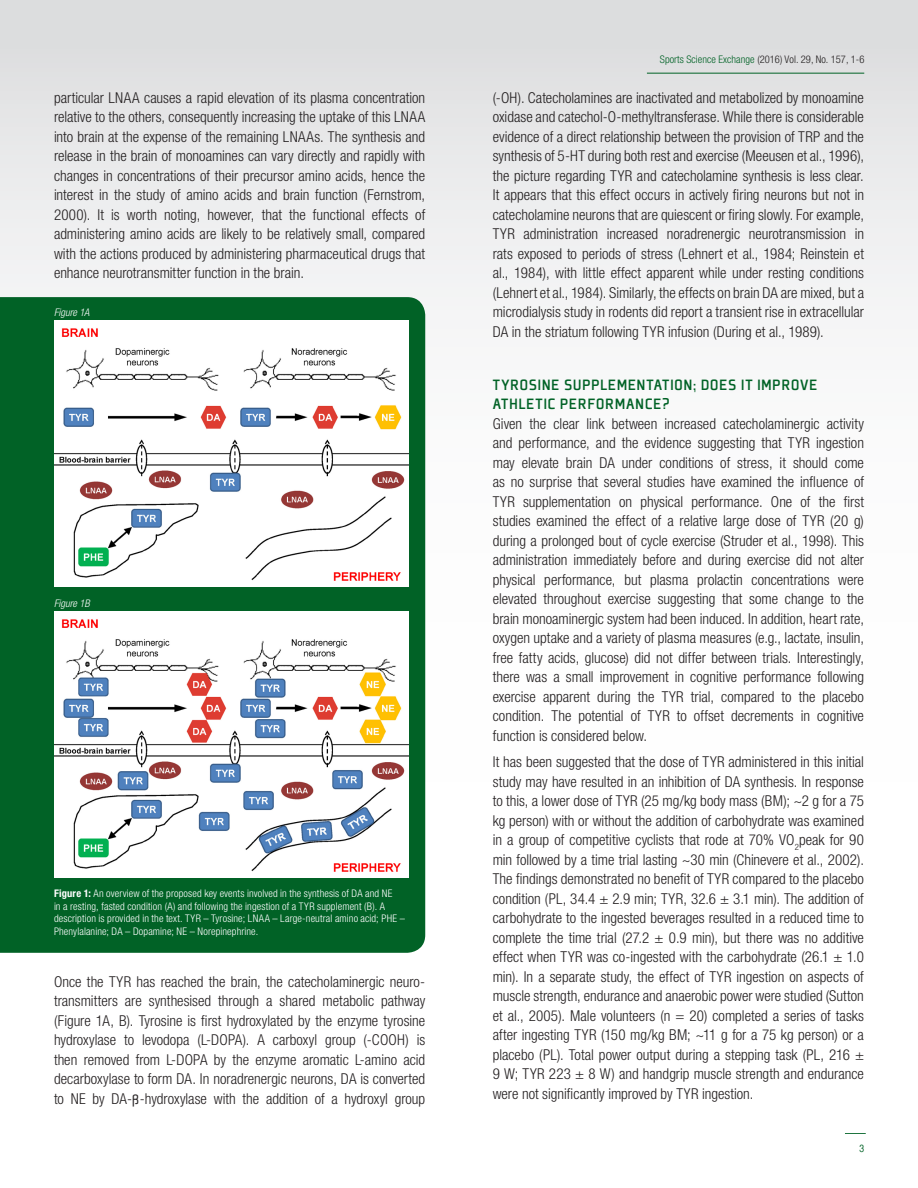
<style>
.page{position:relative;width:918px;height:1188px;background:#fff}
.page>*{position:absolute;margin:0;border:0;box-sizing:border-box;transform-origin:0 0}
.HEADINGS{font:500 16.5px/19.5px "Plexes Pro";letter-spacing:.025em;color:#016226}
.MAIN_BODY{font:300 condensed 15px/19.5px "Helvetica Neue LT Pro";color:#231f20;text-align:justify}
.FIGURE_CAPTIONS{font:300 condensed 10.5px/12.6px "Helvetica Neue LT Pro";letter-spacing:.01em;color:#fff}
.t1{font:10.5px "Helvetica Neue LT 47 Lt Cn";letter-spacing:.005em;color:#231f20}
.FIGURE_CAPTIONS-2{font:italic 300 condensed 10.5px "Helvetica Neue LT Pro";color:#fff}
.t2{font:10.5px "Helvetica CY Plain";color:#016226}
.s1{font-weight:700}
.s2{font-family:"Plexes Pro";font-weight:400;font-stretch:normal}
.s3{color:#016226}
</style>
<div class="page">
<div style="left:0;top:0;width:918px;height:1188px;background:linear-gradient(to bottom,#e8e9ea,#fff)"></div>
<div style="left:0;top:297px;width:425px;height:656px;background:#016226"></div>
<img style="left:54px;top:320px;width:355px;height:266px">
<img style="left:54px;top:612px;width:355px;height:266px">
<hr style="left:647px;top:73px;width:217px;height:1px;background:#016226">
<svg style="left:845px;top:1133px;width:21px;height:1px"></svg>
<p class="MAIN_BODY" style="left:54px;top:87px;width:373px">particular LNAA causes a rapid elevation of its plasma concentration relative to the others, consequently increasing the uptake of this LNAA into brain at the expense of the remaining LNAAs. The synthesis and release in the brain of monoamines can vary directly and rapidly with changes in concentrations of their precursor amino acids, hence the interest in the study of amino acids and brain function (Fernstrom, 2000). It is worth noting, however, that the functional effects of administering amino acids are likely to be relatively small, compared with the actions produced by administering pharmaceutical drugs that enhance neurotransmitter function in the brain.</p>
<p class="FIGURE_CAPTIONS-2" style="left:54px;top:306px;width:37px">Figure 1A</p>
<p class="FIGURE_CAPTIONS-2" style="left:54px;top:597px;width:37px">Figure 1B</p>
<p class="FIGURE_CAPTIONS" style="left:54px;top:887px;width:352px"><span class="s1">Figure 1:</span> An overview of the proposed key events involved in the synthesis of DA and NE<br>in a resting, fasted condition (A) and following the ingestion of a TYR supplement (B). A description is provided in the text. TYR – Tyrosine; LNAA – Large-neutral amino acid; PHE – Phenylalanine; DA – Dopamine; NE – Norepinephrine.</p>
<p class="MAIN_BODY" style="left:54px;top:972px;width:373px">Once the TYR has reached the brain, the catecholaminergic neuro&shy;transmitters are synthesised through a shared metabolic pathway (Figure 1A, B). Tyrosine is first hydroxylated by the enzyme tyrosine hydroxylase to levodopa (L-DOPA). A carboxyl group (-COOH) is then removed from L-DOPA by the enzyme aromatic L-amino acid decarboxylase to form DA. In noradrenergic neurons, DA is converted to NE by DA-<span class="s2">β</span>-hydroxylase with the addition of a hydroxyl group</p>
<p class="t1" style="left:660px;top:53px;width:206px"><span class="s3">Sports Science Exchange</span> (2016) Vol. 29, No. 157, 1-6</p>
<p class="MAIN_BODY" style="left:493px;top:87px;width:373px">(-OH). Catecholamines are inactivated and metabolized by monoamine oxidase and catechol-O-methyltransferase. While there is considerable evidence of a direct relationship between the provision of TRP and the synthesis of 5-HT during both rest and exercise (Meeusen et al., 1996), the picture regarding TYR and catecholamine synthesis is less clear.<br>It appears that this effect occurs in actively firing neurons but not in catecholamine neurons that are quiescent or firing slowly. For example, TYR administration increased noradrenergic neurotransmission in rats exposed to periods of stress (Lehnert et al., 1984; Reinstein et al., 1984), with little effect apparent while under resting conditions (Lehnert et al., 1984). Similarly, the effects on brain DA are mixed, but a microdialysis study in rodents did report a transient rise in extracellular DA in the striatum following TYR infusion (During et al., 1989).</p>
<p class="HEADINGS" style="left:493px;top:375px;width:326px">TYROSINE SUPPLEMENTATION; DOES IT IMPROVE<br>ATHLETIC PERFORMANCE?</p>
<p class="MAIN_BODY" style="left:493px;top:414px;width:373px">Given the clear link between increased catecholaminergic activity and performance, and the evidence suggesting that TYR ingestion may elevate brain DA under conditions of stress, it should come as no surprise that several studies have examined the influence of TYR supplementation on physical performance. One of the first studies examined the effect of a relative large dose of TYR (20 g) during a prolonged bout of cycle exercise (Struder et al., 1998). This administration immediately before and during exercise did not alter physical performance, but plasma prolactin concentrations were elevated throughout exercise suggesting that some change to the brain monoaminergic system had been induced. In addition, heart rate, oxygen uptake and a variety of plasma measures (e.g., lactate, insulin, free fatty acids, glucose) did not differ between trials. Interestingly, there was a small improvement in cognitive performance following exercise apparent during the TYR trial, compared to the placebo condition. The potential of TYR to offset decrements in cognitive function is considered below.</p>
<p class="MAIN_BODY" style="left:493px;top:752px;width:373px">It has been suggested that the dose of TYR administered in this initial study may have resulted in an inhibition of DA synthesis. In response to this, a lower dose of TYR (25 mg/kg body mass (BM); ~2 g for a 75 kg person) with or without the addition of carbohydrate was examined in a group of competitive cyclists that rode at 70% VO<sub>2</sub>peak for 90 min followed by a time trial lasting ~30 min (Chinevere et al., 2002).<br>The findings demonstrated no benefit of TYR compared to the placebo condition (PL, 34.4 ± 2.9 min; TYR, 32.6 ± 3.1 min). The addition of carbohydrate to the ingested beverages resulted in a reduced time to complete the time trial (27.2 ± 0.9 min), but there was no additive effect when TYR was co-ingested with the carbohydrate (26.1 ± 1.0 min). In a separate study, the effect of TYR ingestion on aspects of muscle strength, endurance and anaerobic power were studied (Sutton et al., 2005). Male volunteers (n = 20) completed a series of tasks after ingesting TYR (150 mg/kg BM; ~11 g for a 75 kg person) or a placebo (PL). Total power output during a stepping task (PL, 216 ± 9 W; TYR 223 ± 8 W) and handgrip muscle strength and endurance were not significantly improved by TYR ingestion.</p>
<p class="t2" style="left:859px;top:1142px;width:6px">3</p>
</div>
